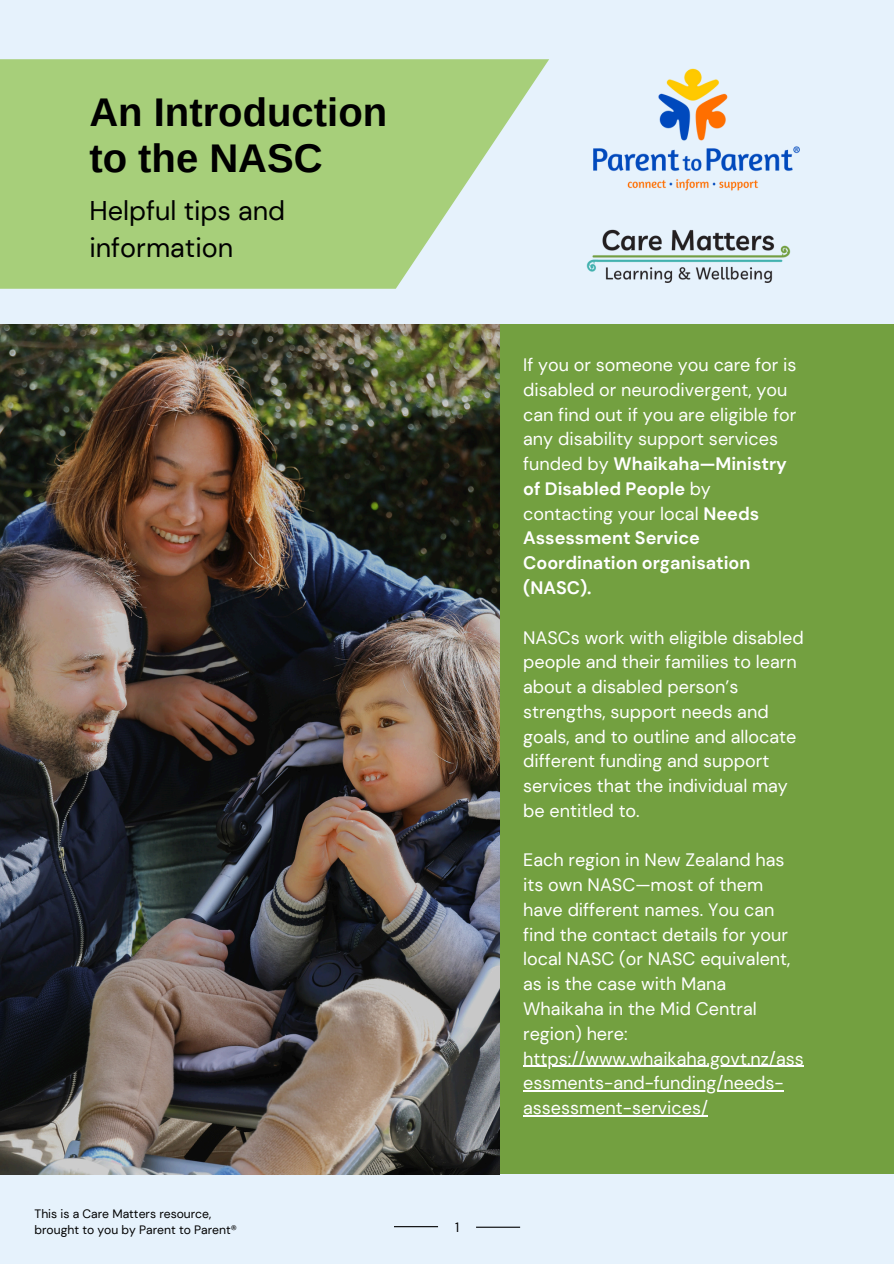
<style>
.page{position:relative;width:894px;height:1264px;background:#fff}
.page>*{position:absolute;margin:0;border:0;box-sizing:border-box;transform-origin:0 0}
.t1{font:700 40.05px/46.2px "Arimo";color:#000}
.t2{font:27px/37.2px "DM Sans";color:#000}
.t3{font:18px/24.8px "DM Sans";color:#fff}
.t4{font:13.5px "DM Sans";color:#000}
.t5{font:12.15px "DM Sans";color:#000}
.s1{font-weight:700}
</style>
<div class="page">
<div style="left:0;top:0;width:893px;height:1263px;background:#e6f2fc"></div>
<svg style="left:0;top:59px;width:549px;height:230px;background:#afd38c"></svg>
<div style="left:477px;top:324px;width:416px;height:850px;background:#73a040"></div>
<img style="left:0;top:324px;width:499px;height:850px">
<img style="left:593px;top:68px;width:206px;height:123px">
<hr style="left:476px;top:1226px;width:44px;height:1px;background:#000">
<hr style="left:394px;top:1226px;width:44px;height:1px;background:#000">
<img style="left:586px;top:230px;width:205px;height:53px">
<hr style="left:523px;top:1065px;width:280px;height:1px;background:#fff">
<hr style="left:523px;top:1090px;width:260px;height:1px;background:#fff">
<hr style="left:523px;top:1115px;width:185px;height:1px;background:#fff">
<p class="t1" style="left:89px;top:89px;width:299px">An Introduction to the NASC</p>
<p class="t2" style="left:89px;top:192px;width:197px">Helpful tips and information</p>
<p class="t5" style="left:35px;top:1206px;width:178px">This is a Care Matters resource,</p>
<p class="t5" style="left:35px;top:1222px;width:204px">brought to you by Parent to Parent®</p>
<p class="t4" style="left:455px;top:1218px;width:6px">1</p>
<p class="t3" style="left:523px;top:352px;width:275px">If you or someone you care for is disabled or neurodivergent, you can find out if you are eligible for any disability support services funded by <span class="s1">Whaikaha—Ministry of Disabled People</span> by contacting your local <span class="s1">Needs<br>Assessment Service<br>Coordination organisation (NASC).</span></p>
<h3 class="t3" style="left:523px;top:625px;width:282px">NASCs work with eligible disabled people and their families to learn about a disabled person’s strengths, support needs and goals, and to outline and allocate different funding and support services that the individual may be entitled to.</h3>
<h3 class="t3" style="left:523px;top:847px;width:269px">Each region in New Zealand has its own NASC—most of them have different names. You can find the contact details for your local NASC (or NASC equivalent, as is the case with Mana<br>Whaikaha in the Mid Central region) here:</h3>
<h3 class="t3" style="left:523px;top:1045px;width:282px">https://www.whaikaha.govt.nz/ass</h3>
<p class="t3" style="left:523px;top:1070px;width:262px">essments-and-funding/needs&shy;assessment-services/</p>
</div>
